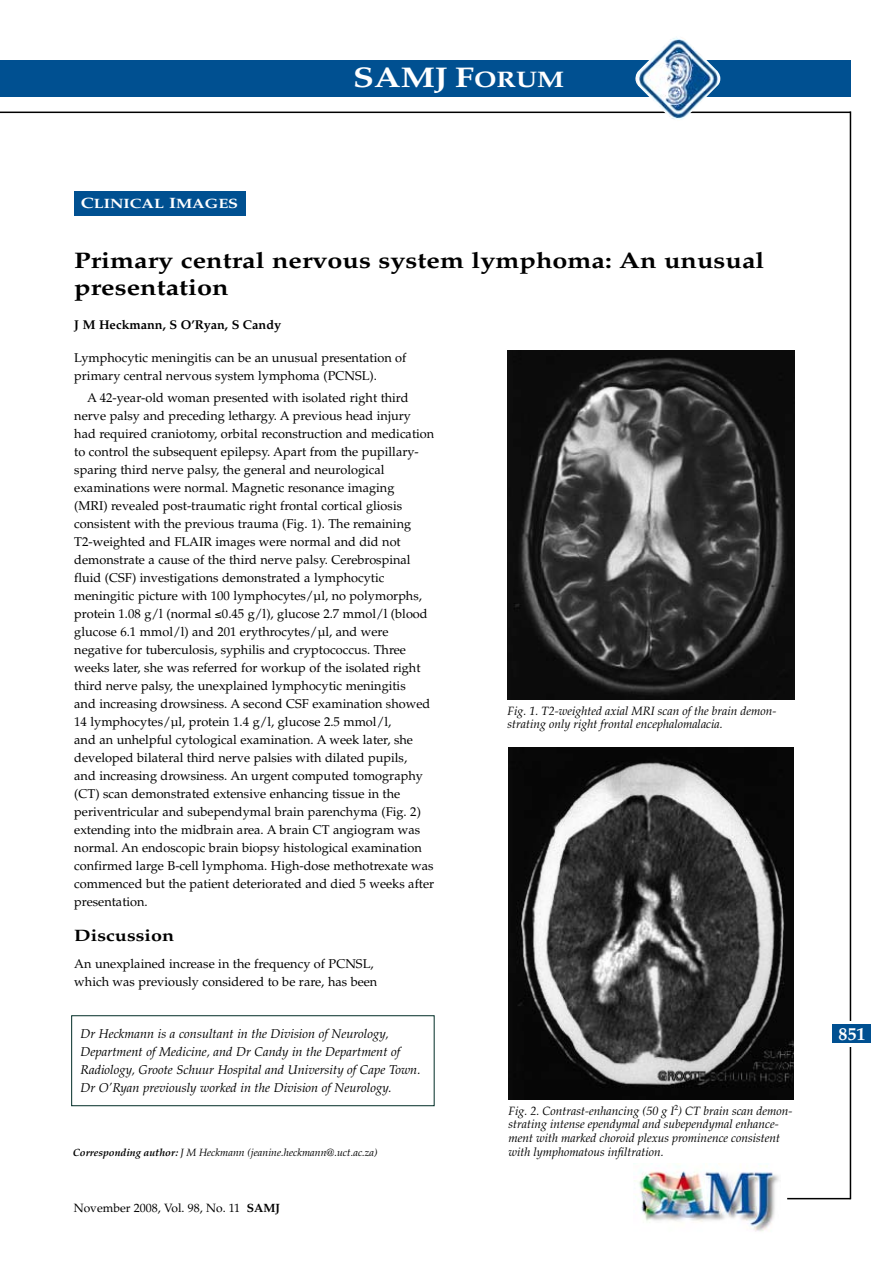
<style>
.page{position:relative;width:893px;height:1263px;background:#fff}
.page>*{position:absolute;margin:0;border:0;box-sizing:border-box;transform-origin:0 0}
.t1{font:700 28.5px "Palatino";color:#fff;scale:1.2 1}
.t2{font:700 22.5px/27px "Palatino";color:#000;scale:1.2 1}
.t3{font:700 18px "Palatino";color:#fff}
.t4{font:700 16.5px "Palatino";color:#000;scale:1.2 1}
.t5{font:700 13.5px "Palatino";color:#fff;scale:1.2 1}
.t6{font:12.75px/18px "Palatino";color:#000}
.t7{font:italic 12.75px/18px "Palatino";color:#000}
.t8{font:700 12.75px "Palatino";color:#000}
.t9{font:italic 12px/13.5px "Palatino";color:#000}
.t10{font:12px "Palatino";color:#000}
.t11{font:italic 10.5px "Palatino";color:#000}
.s1{font-size:15px}
.s2{font-size:22.5px}
.s3{font-weight:700}
</style>
<div class="page">
<hr style="left:850px;top:111px;width:1px;height:1088px;background:#000">
<div style="left:836px;top:1021px;width:28px;height:25px;background:#fff"></div>
<hr style="left:787px;top:1198px;width:64px;height:1px;background:#000">
<hr style="left:0;top:112px;width:850px;height:1px;background:#000">
<img style="left:634px;top:1163px;width:145px;height:69px">
<div style="left:832px;top:1024px;width:38px;height:19px;background:#005091"></div>
<div style="left:74px;top:191px;width:172px;height:25px;background:#005091"></div>
<div style="left:71px;top:1015px;width:364px;height:91px;border:1px solid #002d26"></div>
<img style="left:508px;top:351px;width:287px;height:348px">
<img style="left:508px;top:748px;width:285px;height:351px">
<div style="left:0;top:60px;width:850px;height:37px;background:#005091"></div>
<img style="left:635px;top:37px;width:85px;height:83px">
<p class="t5" style="left:81px;top:196px;width:133px"><span class="s1">C</span>LINICAL <span class="s1">I</span>MAGES</p>
<h1 class="t1" style="left:353px;top:61px;width:177px">SAMJ F<span class="s2">ORUM</span></h1>
<h2 class="t2" style="left:74px;top:247px;width:577px">Primary central nervous system lymphoma: An unusual presentation</h2>
<p class="t8" style="left:74px;top:317px;width:208px">J M Heckmann, S O’Ryan, S Candy</p>
<p class="t6" style="left:74px;top:349px;width:334px">Lymphocytic meningitis can be an unusual presentation of primary central nervous system lymphoma (PCNSL).</p>
<p class="t6" style="left:74px;top:389px;width:361px;text-indent:13px">A 42-year-old woman presented with isolated right third nerve palsy and preceding lethargy. A previous head injury had required craniotomy, orbital reconstruction and medication to control the subsequent epilepsy. Apart from the pupillary&shy;sparing third nerve palsy, the general and neurological examinations were normal. Magnetic resonance imaging<br>(MRI) revealed post-traumatic right frontal cortical gliosis consistent with the previous trauma (Fig. 1). The remaining T2-weighted and FLAIR images were normal and did not demonstrate a cause of the third nerve palsy. Cerebrospinal fluid (CSF) investigations demonstrated a lymphocytic meningitic picture with 100 lymphocytes/µl, no polymorphs, protein 1.08 g/l (normal ≤0.45 g/l), glucose 2.7 mmol/l (blood glucose 6.1 mmol/l) and 201 erythrocytes/µl, and were negative for tuberculosis, syphilis and cryptococcus. Three weeks later, she was referred for workup of the isolated right third nerve palsy, the unexplained lymphocytic meningitis<br>and increasing drowsiness. A second CSF examination showed 14 lymphocytes/µl, protein 1.4 g/l, glucose 2.5 mmol/l,<br>and an unhelpful cytological examination. A week later, she developed bilateral third nerve palsies with dilated pupils,<br>and increasing drowsiness. An urgent computed tomography (CT) scan demonstrated extensive enhancing tissue in the periventricular and subependymal brain parenchyma (Fig. 2) extending into the midbrain area. A brain CT angiogram was normal. An endoscopic brain biopsy histological examination confirmed large B-cell lymphoma. High-dose methotrexate was commenced but the patient deteriorated and died 5 weeks after presentation.</p>
<p class="t4" style="left:74px;top:926px;width:85px">Discussion</p>
<p class="t6" style="left:74px;top:955px;width:305px">An unexplained increase in the frequency of PCNSL, which was previously considered to be rare, has been</p>
<p class="t7" style="left:81px;top:1025px;width:341px">Dr Heckmann is a consultant in the Division of Neurology, Department of Medicine, and Dr Candy in the Department of Radiology, Groote Schuur Hospital and University of Cape Town.<br>Dr O’Ryan previously worked in the Division of Neurology.</p>
<p class="t11" style="left:73px;top:1146px;width:306px"><span class="s3">Corresponding author:</span> J M Heckmann (jeanine.heckmann@.uct.ac.za)</p>
<p class="t10" style="left:74px;top:1201px;width:208px">November 2008, Vol. 98, No. 11 <span class="s3">SAMJ</span></p>
<p class="t9" style="left:508px;top:704px;width:270px">Fig. 1. T2-weighted axial MRI scan of the brain demon&shy;strating only right frontal encephalomalacia.</p>
<p class="t9" style="left:508px;top:1104px;width:286px">Fig. 2. Contrast-enhancing (50 g I<sup>2</sup>) CT brain scan demon&shy;strating intense ependymal and subependymal enhance&shy;ment with marked choroid plexus prominence consistent with lymphomatous infiltration.</p>
<h3 class="t3" style="left:838px;top:1023px;width:28px">851</h3>
</div>
